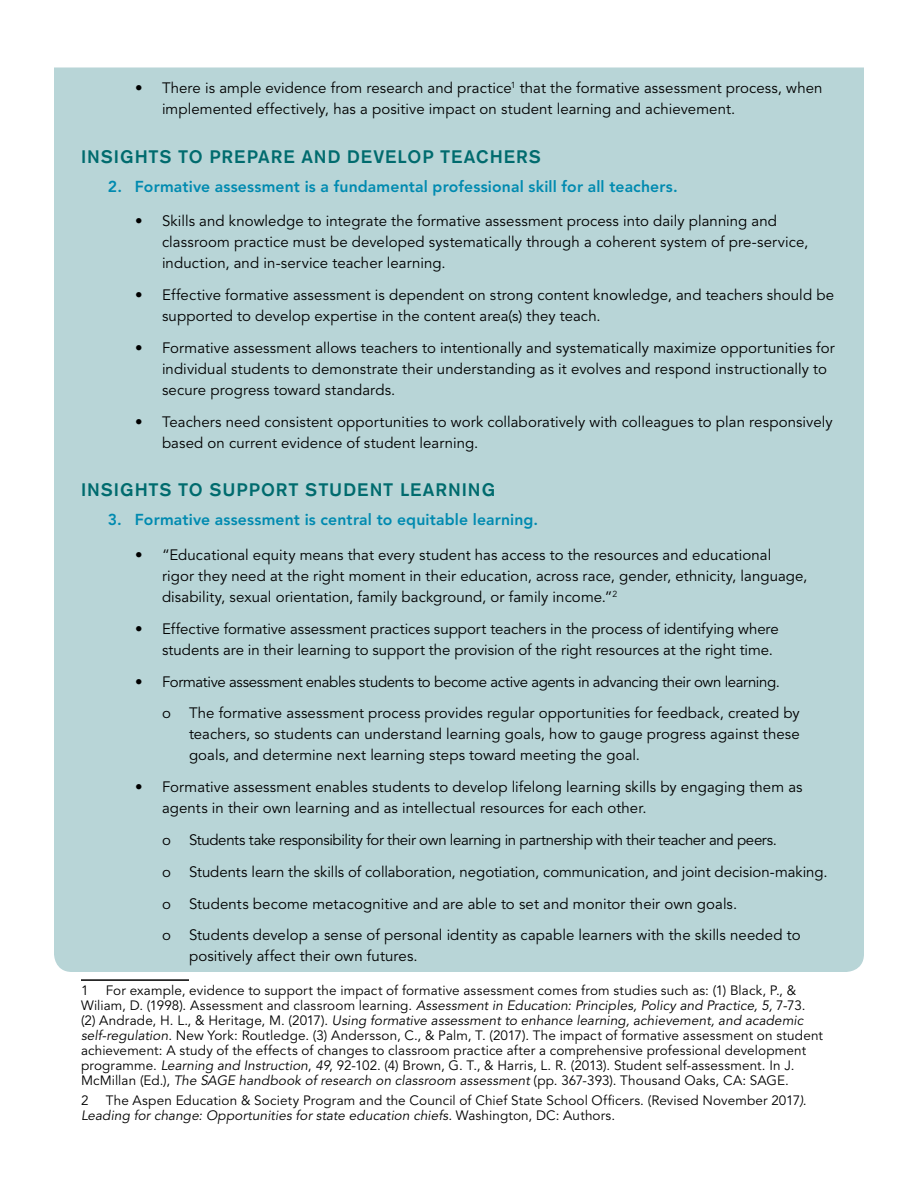
<style>
.page{position:relative;width:918px;height:1188px;background:#fff}
.page>*{position:absolute;margin:0;border:0;box-sizing:border-box;transform-origin:0 0}
.t1{font:500 18px "Akzidenz Grotesk BE";letter-spacing:.055em;color:#006b6e}
.t2{font:800 15.75px "Avenir LT Std";letter-spacing:.01em;color:#008ab0}
.t3{font:15px/21px "Avenir LT Std";letter-spacing:.005em;color:#000}
.t4{font:13.5px/15px "Avenir LT Std";letter-spacing:.01em;color:#000}
.s1{font-style:italic}
</style>
<div class="page">
<div style="left:54px;top:68px;width:810px;height:904px;background:#b8d5d7"></div>
<hr style="left:81px;top:979px;width:108px;height:2px;background:#000">
<p class="t3" style="left:162px;top:78px;width:662px;text-indent:-27px">• There is ample evidence from research and practice<sup>1</sup> that the formative assessment process, when implemented effectively, has a positive impact on student learning and achievement.</p>
<p class="t1" style="left:81px;top:145px;width:461px">I NSIGHTS TO PREPARE AND DEVELOP TEACHERS</p>
<p class="t2" style="left:108px;top:177px;width:571px">2. Formative assessment is a fundamental professional skill for all teachers.</p>
<p class="t3" style="left:162px;top:211px;width:648px;text-indent:-27px">• Skills and knowledge to integrate the formative assessment process into daily planning and classroom practice must be developed systematically through a coherent system of pre-service, induction, and in-service teacher learning.</p>
<p class="t3" style="left:162px;top:285px;width:674px;text-indent:-27px">• Effective formative assessment is dependent on strong content knowledge, and teachers should be supported to develop expertise in the content area(s) they teach.</p>
<p class="t3" style="left:162px;top:338px;width:674px;text-indent:-27px">• Formative assessment allows teachers to intentionally and systematically maximize opportunities for individual students to demonstrate their understanding as it evolves and respond instructionally to secure progress toward standards.</p>
<p class="t3" style="left:162px;top:412px;width:672px;text-indent:-27px">• Teachers need consistent opportunities to work collaboratively with colleagues to plan responsively based on current evidence of student learning.</p>
<p class="t1" style="left:81px;top:479px;width:416px">I NSIGHTS TO SUPPORT STUDENT LEARNING</p>
<p class="t2" style="left:108px;top:511px;width:432px">3. Formative assessment is central to equitable learning.</p>
<p class="t3" style="left:162px;top:545px;width:647px;text-indent:-27px">• “Educational equity means that every student has access to the resources and educational<br>rigor they need at the right moment in their education, across race, gender, ethnicity, language, disability, sexual orientation, family background, or family income.”<sup>2</sup></p>
<p class="t3" style="left:162px;top:618px;width:618px;text-indent:-27px">• Effective formative assessment practices support teachers in the process of identifying where students are in their learning to support the provision of the right resources at the right time.</p>
<p class="t3" style="left:162px;top:666px;width:639px;line-height:31.8px;text-indent:-27px">• Formative assessment enables students to become active agents in advancing their own learning.<br>o The formative assessment process provides regular opportunities for feedback, created by</p>
<p class="t3" style="left:189px;top:724px;width:612px">teachers, so students can understand learning goals, how to gauge progress against these goals, and determine next learning steps toward meeting the goal.</p>
<p class="t3" style="left:162px;top:777px;width:642px;text-indent:-27px">• Formative assessment enables students to develop lifelong learning skills by engaging them as agents in their own learning and as intellectual resources for each other.</p>
<p class="t3" style="left:162px;top:824px;width:667px;line-height:31.8px">o Students take responsibility for their own learning in partnership with their teacher and peers.<br>o Students learn the skills of collaboration, negotiation, communication, and joint decision-making. o Students become metacognitive and are able to set and monitor their own goals.<br>o Students develop a sense of personal identity as capable learners with the skills needed to</p>
<p class="t3" style="left:189px;top:946px;width:230px">positively affect their own futures.</p>
<p class="t4" style="left:81px;top:983px;width:9px">1</p>
<p class="t4" style="left:81px;top:983px;width:744px;text-indent:25px">For example, evidence to support the impact of formative assessment comes from studies such as: (1) Black, P., &amp; Wiliam, D. (1998). Assessment and classroom learning. <span class="s1">Assessment in Education: Principles, Policy and Practice, 5,</span> 7-73. (2) Andrade, H. L., &amp; Heritage, M. (2017). <span class="s1">Using formative assessment to enhance learning, achievement, and academic self-regulation</span>. New York: Routledge. (3) Andersson, C., &amp; Palm, T. (2017). The impact of formative assessment on student achievement: A study of the effects of changes to classroom practice after a comprehensive professional development programme. <span class="s1">Learning and Instruction</span>, <span class="s1">49</span>, 92-102. (4) Brown, G. T., &amp; Harris, L. R. (2013). Student self-assessment. In J.<br>McMillan (Ed.), <span class="s1">The SAGE handbook of research on classroom assessment</span> (pp. 367-393). Thousand Oaks, CA: SAGE.</p>
<p class="t4" style="left:81px;top:1094px;width:9px">2</p>
<p class="t4" style="left:81px;top:1094px;width:727px;text-indent:25px">The Aspen Education &amp; Society Program and the Council of Chief State School Officers. (Revised November 2017<span class="s1">).<br>Leading for change: Opportunities for state education chiefs.</span> Washington, DC: Authors.</p>
</div>
